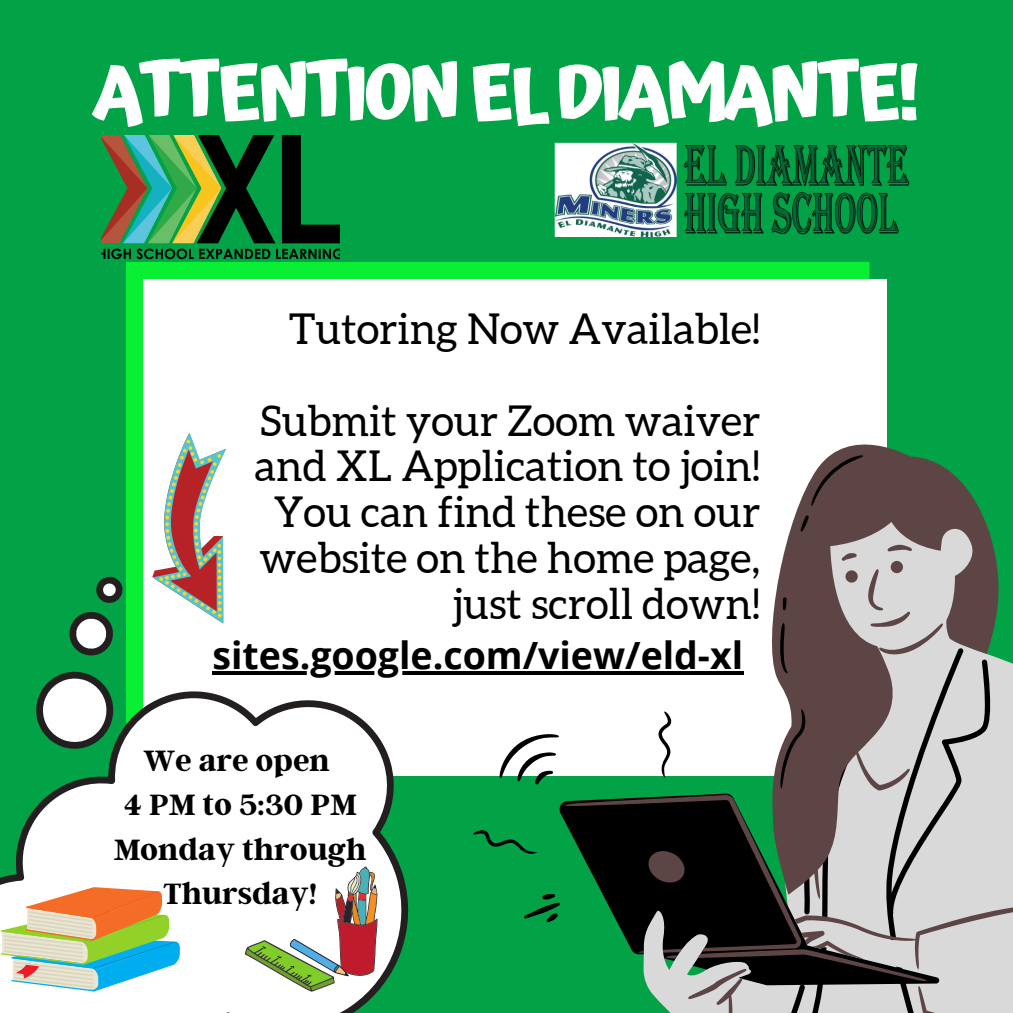
<style>
.page{position:relative;width:1013px;height:1013px;background:#fff}
.page>*{position:absolute;margin:0;border:0;box-sizing:border-box;transform-origin:0 0}
.t1{font:700 75px "Atma";letter-spacing:-.065em;color:#fff}
.t2{font:42.5px/46px "Aleo";color:#000;text-align:right}
.t3{font:700 37.5px "Open Sans";color:#000}
.t4{font:700 31.75px/44.2px "Argent CF";color:#000;text-align:center}
</style>
<div class="page">
<div style="left:0;top:0;width:1012px;height:1012px;background:#02a247"></div>
<div style="left:126px;top:262px;width:743px;height:161px;background:#08ef34"></div>
<div style="left:143px;top:279px;width:744px;height:496px;background:#fff"></div>
<svg style="left:473px;top:674px;width:90px;height:249px"></svg>
<svg style="left:563px;top:444px;width:449px;height:568px"></svg>
<img style="left:101px;top:135px;width:238px;height:125px">
<img style="left:554px;top:142px;width:356px;height:95px">
<svg style="left:0;top:674px;width:458px;height:338px;fill:#fff"></svg>
<svg style="left:1px;top:887px;width:179px;height:104px;background:#c1c5a6"></svg>
<svg style="left:26px;top:431px;width:275px;height:328px"></svg>
<svg style="left:245px;top:866px;width:132px;height:125px;background:#d5c9bd"></svg>
<hr style="left:212px;top:671px;width:531px;height:3px;background:#000">
<h1 class="t1" style="left:92px;top:48px;width:829px">ATTENTION EL DIAMANTE!</h1>
<p class="t2" style="left:260px;top:282px;width:501px;line-height:91.9px">Tutoring Now Available!<br>Submit your Zoom waiver</p>
<p class="t2" style="left:254px;top:443px;width:507px">and XL Application to join!<br>You can find these on our website on the home page, just scroll down!</p>
<p class="t3" style="left:212px;top:629px;width:532px">sites.google.com/view/eld-xl</p>
<p class="t4" style="left:114px;top:737px;width:254px">We are open<br>4 PM to 5:30 PM<br>Monday through<br>Thursday!</p>
</div>
